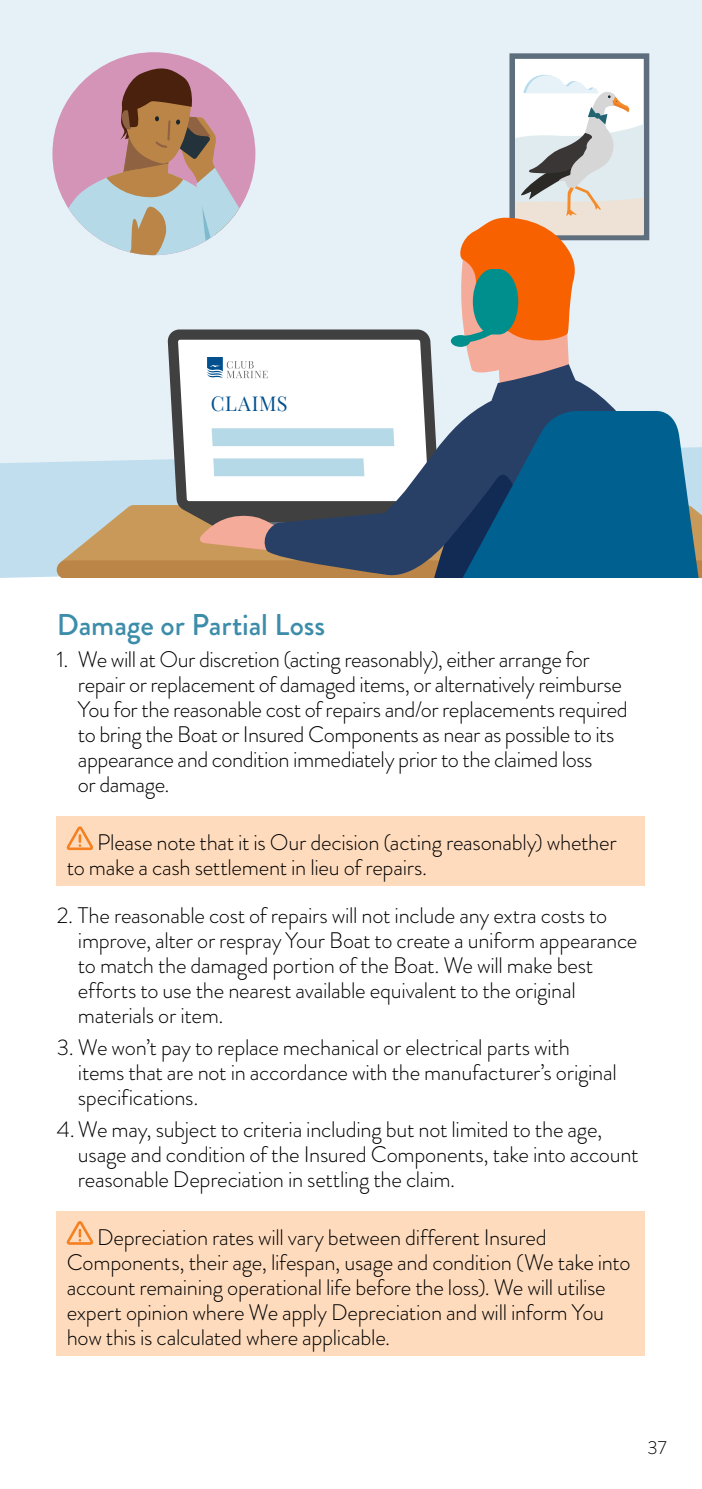
<style>
.page{position:relative;width:702px;height:1489px;background:#fff}
.page>*{position:absolute;margin:0;border:0;box-sizing:border-box;transform-origin:0 0}
.t1{font:500 30px "Brandon Grotesque";letter-spacing:-.005em;color:#3d8daa}
.Body{font:300 22.5px/25px "Brandon Grotesque";letter-spacing:-.015em;color:#000}
.t2{font:20px "Playfair Display";letter-spacing:.03em;color:#00508f}
.t3{font:300 18.75px "Brandon Grotesque";color:#000}
</style>
<div class="page">
<div style="left:57px;top:816px;width:588px;height:70px;background:#fedbbd"></div>
<svg style="left:66px;top:826px;width:28px;height:24px"></svg>
<div style="left:57px;top:1210px;width:588px;height:145px;background:#fedbbd"></div>
<svg style="left:66px;top:1221px;width:28px;height:24px"></svg>
<div style="left:0;top:0;width:702px;height:463px;background:#e5f1f7"></div>
<svg style="left:0;top:462px;width:702px;height:116px;background:#b9d4e1"></svg>
<svg style="left:167px;top:329px;width:266px;height:99px;background:#dadada"></svg>
<svg style="left:351px;top:378px;width:263px;height:50px;fill:#fff"></svg>
<svg style="left:448px;top:408px;width:230px;height:20px;background:#31678d"></svg>
<div style="left:451px;top:335px;width:19px;height:12px;background:#008f8c;border-radius:50%"></div>
<svg style="left:454px;top:53px;width:195px;height:349px"></svg>
<svg style="left:57px;top:428px;width:645px;height:149px;background:#6d8b9a"></svg>
<div style="left:52px;top:52px;width:203px;height:203px;background:#d494b8;border-radius:50%"></div>
<svg style="left:53px;top:65px;width:202px;height:190px"></svg>
<svg style="left:207px;top:357px;width:61px;height:21px"></svg>
<p class="t2" style="left:211px;top:391px;width:78px">CLAIMS</p>
<h4 class="t1" style="left:57px;top:604px;width:270px">Damage or Partial Loss</h4>
<p class="Body" style="left:78px;top:647px;width:551px;text-indent:-21px">1. We will at Our discretion (acting reasonably), either arrange for repair or replacement of damaged items, or alternatively reimburse You for the reasonable cost of repairs and/or replacements required to bring the Boat or Insured Components as near as possible to its appearance and condition immediately prior to the claimed loss<br>or damage.</p>
<p class="Body" style="left:67px;top:829px;width:551px;text-indent:30px">Please note that it is Our decision (acting reasonably) whether to make a cash settlement in lieu of repairs.</p>
<p class="Body" style="left:78px;top:902px;width:561px;text-indent:-21px">2. The reasonable cost of repairs will not include any extra costs to improve, alter or respray Your Boat to create a uniform appearance to match the damaged portion of the Boat. We will make best efforts to use the nearest available equivalent to the original materials or item.</p>
<p class="Body" style="left:78px;top:1034px;width:540px;text-indent:-21px">3. We won’t pay to replace mechanical or electrical parts with items that are not in accordance with the manufacturer’s original specifications.</p>
<p class="Body" style="left:78px;top:1116px;width:562px;text-indent:-21px">4. We may, subject to criteria including but not limited to the age, usage and condition of the Insured Components, take into account reasonable Depreciation in settling the claim.</p>
<p class="Body" style="left:67px;top:1224px;width:565px;text-indent:30px">Depreciation rates will vary between different Insured Components, their age, lifespan, usage and condition (We take into account remaining operational life before the loss). We will utilise expert opinion where We apply Depreciation and will inform You how this is calculated where applicable.</p>
<p class="t3" style="left:647px;top:1434px;width:21px">37</p>
</div>
